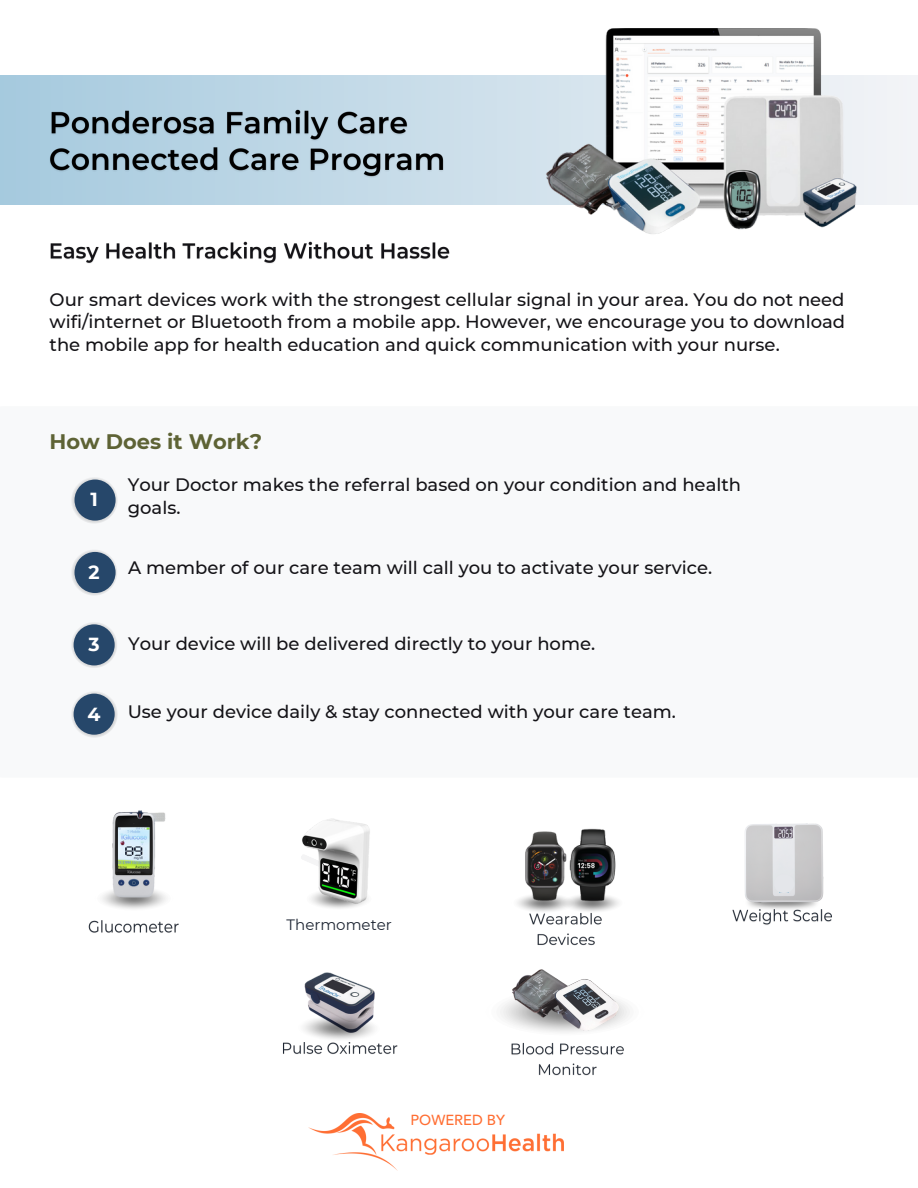
<style>
.page{position:relative;width:918px;height:1188px;background:#fff}
.page>*{position:absolute;margin:0;border:0;box-sizing:border-box;transform-origin:0 0}
.t1{font:700 21px "Montserrat";color:#5e6335}
.t2{font:700 18.9px "Montserrat";color:#fff}
.t3{font:500 18px/22.5px "Montserrat";color:#141317}
.t4{font:15px "Montserrat";color:#1e2633}
.t5{font:500 14.55px "Avenir LT Pro";color:#ff6f34}
</style>
<div class="page">
<svg style="left:0;top:76px;width:918px;height:128px"></svg>
<img style="left:308px;top:1114px;width:255px;height:56px">
<img style="left:543px;top:28px;width:331px;height:206px">
<svg style="left:771px;top:172px;width:25px;height:32px"></svg>
<svg style="left:71px;top:622px;width:46px;height:46px"></svg>
<div style="left:74px;top:624px;width:41px;height:41px;background:#26476a;border-radius:50%"></div>
<svg style="left:71px;top:477px;width:47px;height:47px"></svg>
<div style="left:75px;top:480px;width:41px;height:41px;background:#26476a;border-radius:50%"></div>
<svg style="left:71px;top:549px;width:46px;height:47px"></svg>
<div style="left:75px;top:552px;width:41px;height:41px;background:#26476a;border-radius:50%"></div>
<svg style="left:71px;top:691px;width:47px;height:47px"></svg>
<div style="left:74px;top:694px;width:41px;height:41px;background:#26476a;border-radius:50%"></div>
<img style="left:748px;top:902px;width:69px;height:5px">
<img style="left:745px;top:824px;width:79px;height:78px">
<div style="left:774px;top:874px;width:20px;height:19px;background:#e4e6ea;border-radius:9px"></div>
<img style="left:732px;top:907px;width:100px;height:18px">
<img style="left:112px;top:810px;width:55px;height:88px">
<img style="left:88px;top:920px;width:91px;height:13px">
<img style="left:301px;top:818px;width:69px;height:91px">
<img style="left:525px;top:828px;width:91px;height:64px">
<img style="left:529px;top:913px;width:73px;height:33px">
<img style="left:517px;top:892px;width:43px;height:20px">
<img style="left:560px;top:892px;width:59px;height:21px">
<img style="left:304px;top:972px;width:71px;height:41px">
<img style="left:283px;top:1042px;width:115px;height:12px">
<img style="left:294px;top:1013px;width:91px;height:31px">
<img style="left:509px;top:969px;width:113px;height:64px">
<svg style="left:559px;top:980px;width:26px;height:15px"></svg>
<img style="left:511px;top:1042px;width:113px;height:34px">
<img style="left:47px;top:103px;width:400px;height:78px">
<img style="left:50px;top:241px;width:400px;height:23px">
<p class="t3" style="left:50px;top:288px;width:797px;text-align:justify">Our smart devices work with the strongest cellular signal in your area. You do not need wifi/internet or Bluetooth from a mobile app. However, we encourage you to download the mobile app for health education and quick communication with your nurse.</p>
<h3 class="t1" style="left:50px;top:429px;width:214px">How Does it Work?</h3>
<p class="t2" style="left:90px;top:487px;width:9px">1</p>
<p class="t3" style="left:128px;top:473px;width:615px">Your Doctor makes the referral based on your condition and health goals.</p>
<h3 class="t2" style="left:89px;top:560px;width:13px">2</h3>
<p class="t3" style="left:128px;top:556px;width:586px">A member of our care team will call you to activate your service.</p>
<h3 class="t2" style="left:89px;top:633px;width:13px">3</h3>
<h2 class="t3" style="left:128px;top:633px;width:468px">Your device will be delivered directly to your home.</h2>
<p class="t2" style="left:88px;top:702px;width:15px">4</p>
<h3 class="t3" style="left:128px;top:700px;width:550px">Use your device daily &amp; stay connected with your care team.</h3>
<p class="t4" style="left:287px;top:915px;width:107px">Thermometer</p>
<p class="t5" style="left:411px;top:1114px;width:96px">POWERED BY</p>
</div>
